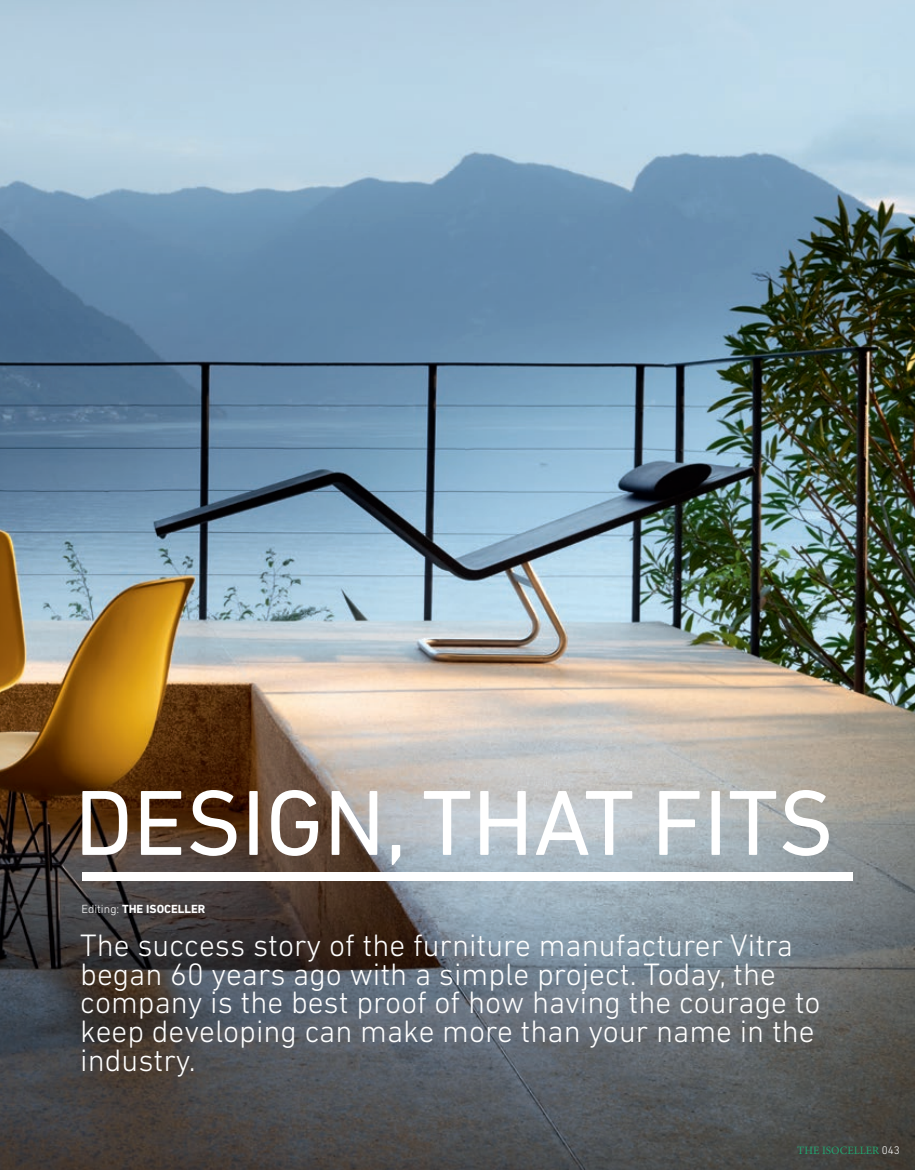
<style>
.page{position:relative;width:915px;height:1170px;background:#fff}
.page>*{position:absolute;margin:0;border:0;box-sizing:border-box;transform-origin:0 0}
.t1{font:93.9px "DIN Next LT Pro";color:#fff}
.t2{font:300 31.5px/28.5px "DIN Next LT Pro";color:#fff}
.t3{font:700 12px "DIN Next LT Pro";color:#fff}
.t4{font:11.25px "Minion Pro";color:#22a46f}
.s1{font-weight:300}
.s2{font-family:"DIN Next LT Pro";font-weight:300;color:#fff}
</style>
<div class="page">
<img style="left:0;top:0;width:914px;height:1169px">
<div style="left:82px;top:872px;width:770px;height:9px;background:#fff"></div>
<h1 class="t1" style="left:74px;top:768px;width:760px">DESIGN, THAT FITS</h1>
<p class="t3" style="left:81px;top:901px;width:126px"><span class="s1">Editing:</span> THE ISOCELLER</p>
<p class="t2" style="left:80px;top:931px;width:741px">The success story of the furniture manufacturer Vitra began 60 years ago with a simple project. Today, the company is the best proof of how having the courage to keep developing can make more than your name in the industry.</p>
<p class="t4" style="left:797px;top:1142px;width:104px">THE ISOCELLER <span class="s2">043</span></p>
</div>
